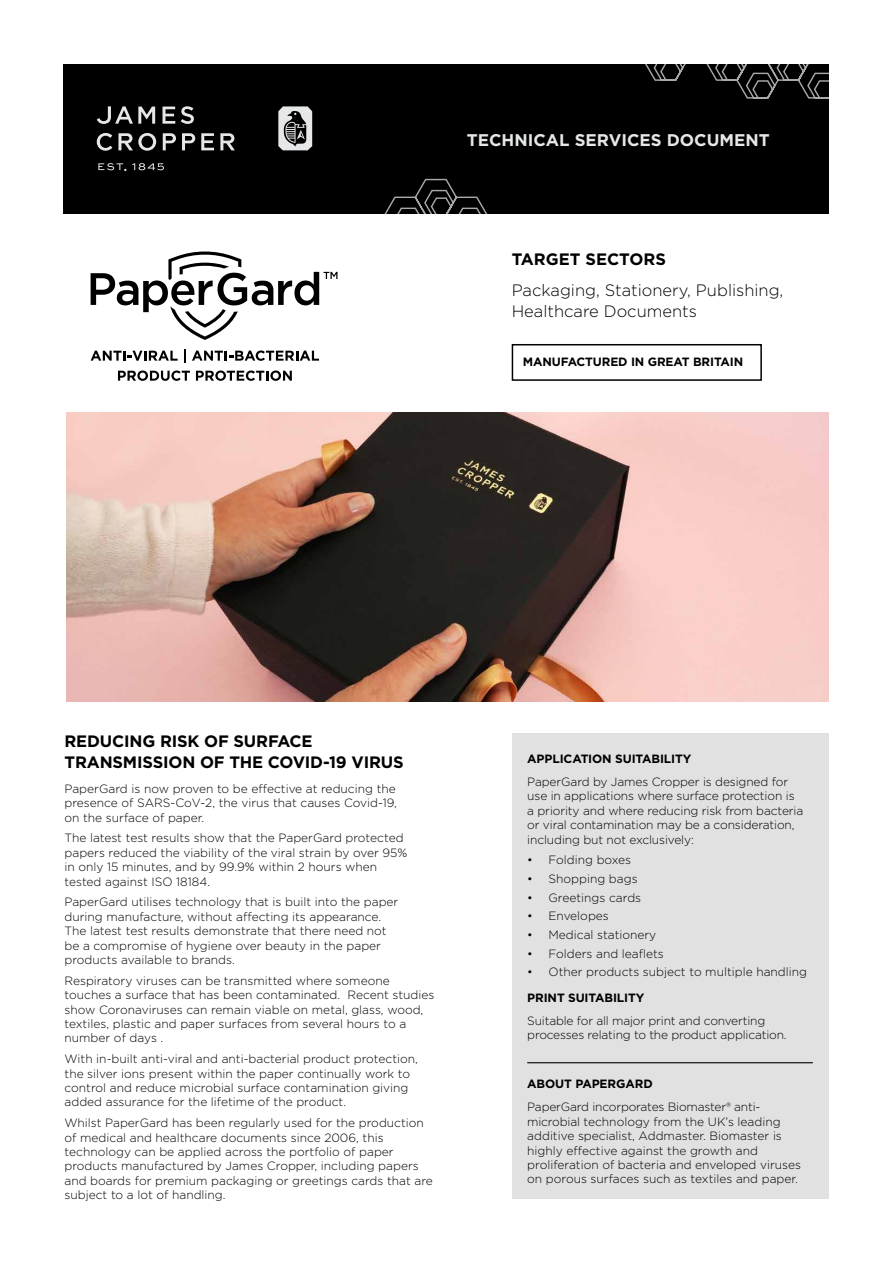
<style>
.page{position:relative;width:893px;height:1263px;background:#fff}
.page>*{position:absolute;margin:0;border:0;box-sizing:border-box;transform-origin:0 0}
.t1{font:700 16.95px "Gotham";color:#e6e7e8}
.t2{font:700 16.5px/21px "Gotham";letter-spacing:-.01em;color:#000}
.t3{font:300 16.5px/21px "Gotham";color:#000}
.t4{font:300 12px/14.4px "Gotham";color:#000}
.t5{font:700 12px "Gotham";letter-spacing:-.01em;color:#000}
</style>
<div class="page">
<div style="left:512px;top:734px;width:316px;height:465px;background:#e1e1e1"></div>
<div style="left:512px;top:344px;width:250px;height:37px;border:2px solid #000"></div>
<img style="left:67px;top:412px;width:761px;height:290px">
<div style="left:64px;top:64px;width:765px;height:149px;background:#000"></div>
<svg style="left:385px;top:64px;width:443px;height:149px"></svg>
<svg style="left:98px;top:163px;width:28px;height:8px"></svg>
<svg style="left:132px;top:163px;width:32px;height:7px"></svg>
<svg style="left:162px;top:107px;width:13px;height:17px"></svg>
<svg style="left:181px;top:106px;width:13px;height:18px"></svg>
<svg style="left:97px;top:106px;width:58px;height:18px"></svg>
<svg style="left:97px;top:133px;width:15px;height:18px"></svg>
<svg style="left:220px;top:133px;width:15px;height:17px"></svg>
<svg style="left:118px;top:133px;width:38px;height:18px"></svg>
<svg style="left:201px;top:133px;width:13px;height:17px"></svg>
<svg style="left:163px;top:133px;width:13px;height:17px"></svg>
<svg style="left:182px;top:133px;width:13px;height:17px"></svg>
<svg style="left:278px;top:106px;width:34px;height:44px"></svg>
<hr style="left:527px;top:1062px;width:286px;height:1px;background:#000">
<svg style="left:91px;top:351px;width:87px;height:10px"></svg>
<svg style="left:184px;top:349px;width:2px;height:13px"></svg>
<svg style="left:192px;top:350px;width:127px;height:11px"></svg>
<svg style="left:118px;top:370px;width:72px;height:11px"></svg>
<svg style="left:196px;top:370px;width:96px;height:11px"></svg>
<svg style="left:91px;top:251px;width:246px;height:89px"></svg>
<h1 class="t1" style="left:467px;top:129px;width:304px">TECHNICAL SERVICES DOCUMENT</h1>
<h2 class="t2" style="left:512px;top:248px;width:156px">TARGET SECTORS</h2>
<h2 class="t3" style="left:512px;top:280px;width:273px">Packaging, Stationery, Publishing,<br>Healthcare Documents</h2>
<p class="t5" style="left:523px;top:353px;width:222px">MANUFACTURED IN GREAT BRITAIN</p>
<h2 class="t2" style="left:65px;top:730px;width:341px">REDUCING RISK OF SURFACE<br>TRANSMISSION OF THE COVID-19 VIRUS</h2>
<p class="t4" style="left:65px;top:781px;width:334px;text-align:justify">PaperGard is now proven to be effective at reducing the presence of SARS-CoV-2, the virus that causes Covid-19, on the surface of paper.</p>
<p class="t4" style="left:65px;top:831px;width:344px">The latest test results show that the PaperGard protected papers reduced the viability of the viral strain by over 95% in only 15 minutes, and by 99.9% within 2 hours when tested against ISO 18184.</p>
<p class="t4" style="left:65px;top:895px;width:335px">PaperGard utilises technology that is built into the paper during manufacture, without affecting its appearance.<br>The latest test results demonstrate that there need not be a compromise of hygiene over beauty in the paper products available to brands.</p>
<p class="t4" style="left:65px;top:973px;width:371px">Respiratory viruses can be transmitted where someone touches a surface that has been contaminated. Recent studies show Coronaviruses can remain viable on metal, glass, wood, textiles, plastic and paper surfaces from several hours to a number of days .</p>
<p class="t4" style="left:65px;top:1051px;width:355px">With in-built anti-viral and anti-bacterial product protection, the silver ions present within the paper continually work to control and reduce microbial surface contamination giving added assurance for the lifetime of the product.</p>
<p class="t4" style="left:65px;top:1115px;width:370px">Whilst PaperGard has been regularly used for the production of medical and healthcare documents since 2006, this technology can be applied across the portfolio of paper products manufactured by James Cropper, including papers and boards for premium packaging or greetings cards that are subject to a lot of handling.</p>
<p class="t5" style="left:527px;top:751px;width:166px">APPLICATION SUITABILITY</p>
<p class="t4" style="left:527px;top:774px;width:278px">PaperGard by James Cropper is designed for use in applications where surface protection is a priority and where reducing risk from bacteria or viral contamination may be a consideration, including but not exclusively:</p>
<p class="t4" style="left:527px;top:852px;width:105px">• Folding boxes</p>
<p class="t4" style="left:527px;top:871px;width:112px">• Shopping bags</p>
<p class="t4" style="left:527px;top:890px;width:115px">• Greetings cards</p>
<p class="t4" style="left:527px;top:908px;width:83px">• Envelopes</p>
<p class="t4" style="left:527px;top:927px;width:131px">• Medical stationery</p>
<p class="t4" style="left:527px;top:946px;width:138px">• Folders and leaflets</p>
<p class="t4" style="left:527px;top:964px;width:281px">• Other products subject to multiple handling</p>
<p class="t5" style="left:527px;top:990px;width:119px">PRINT SUITABILITY</p>
<p class="t4" style="left:527px;top:1013px;width:261px">Suitable for all major print and converting processes relating to the product application.</p>
<p class="t5" style="left:527px;top:1076px;width:127px">ABOUT PAPERGARD</p>
<p class="t4" style="left:527px;top:1099px;width:275px">PaperGard incorporates Biomaster® anti&shy;microbial technology from the UK’s leading additive specialist, Addmaster. Biomaster is highly effective against the growth and proliferation of bacteria and enveloped viruses on porous surfaces such as textiles and paper.</p>
</div>
